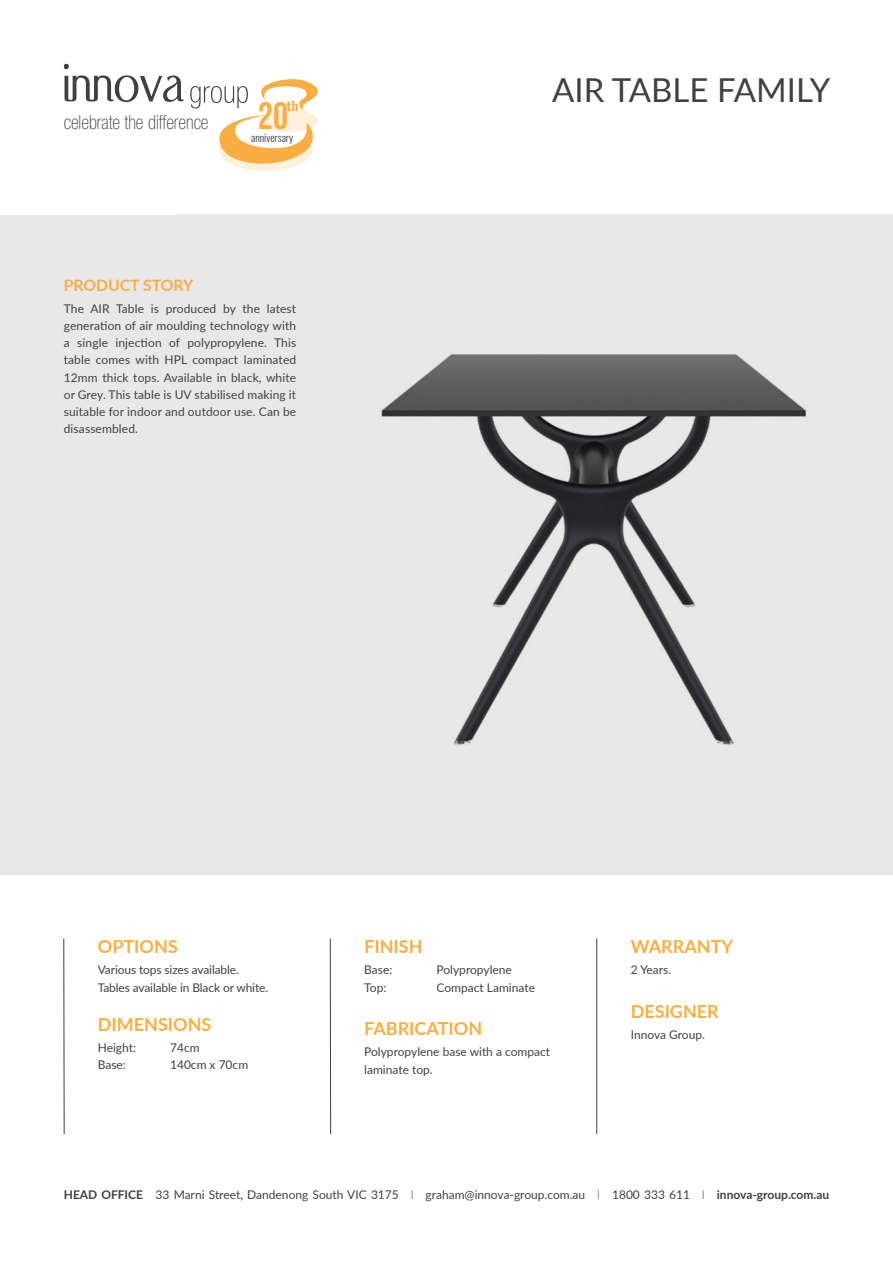
<style>
.page{position:relative;width:893px;height:1263px;background:#fff}
.page>*{position:absolute;margin:0;border:0;box-sizing:border-box;transform-origin:0 0}
.t1{font:700 38.25px "Bebas Neue";color:#faad40}
.t2{font:33px "Lato";color:#424041}
.t3{font:100 condensed 19.5px "Helvetica Neue LT Std";color:#404041;scale:.96 1}
.t4{font:700 18px "Lato";color:#fbae3f}
.t5{font:700 15.75px "Lato";color:#fbae3f}
.t6{font:600 12.6px "Oswald";color:#faad40;scale:1.15 1}
.t7{font:12px/17.2px "Lato";color:#424041}
.t8{font:300 10.65px "Oswald";color:#404041}
.s1{font-weight:700}
</style>
<div class="page">
<div style="left:0;top:215px;width:893px;height:660px;background:#e9e8e8"></div>
<img style="left:381px;top:354px;width:426px;height:392px">
<svg style="left:64px;top:64px;width:120px;height:38px"></svg>
<svg style="left:190px;top:79px;width:128px;height:92px"></svg>
<hr style="left:330px;top:938px;width:1px;height:196px;background:#424041">
<hr style="left:596px;top:938px;width:1px;height:196px;background:#424041">
<hr style="left:63px;top:938px;width:2px;height:196px;background:#424041">
<h3 class="t3" style="left:64px;top:112px;width:152px">celebrate the difference</h3>
<h1 class="t1" style="left:258px;top:95px;width:32px">20</h1>
<p class="t6" style="left:287px;top:97px;width:12px">th</p>
<p class="t8" style="left:251px;top:131px;width:43px">anniversary</p>
<h3 class="t5" style="left:64px;top:274px;width:131px">PRODUCT STORY</h3>
<p class="t7" style="left:64px;top:299px;width:234px;text-align:justify">The AIR Table is produced by the latest generation of air moulding technology with a single injection of polypropylene. This table comes with HPL compact laminated 12mm thick tops. Available in black, white or Grey. This table is UV stabilised making it suitable for indoor and outdoor use. Can be disassembled.</p>
<h2 class="t2" style="left:552px;top:66px;width:280px">AIR TABLE FAMILY</h2>
<h3 class="t4" style="left:98px;top:933px;width:82px">OPTIONS</h3>
<p class="t7" style="left:98px;top:961px;width:172px">Various tops sizes available.<br>Tables available in Black or white.</p>
<h3 class="t4" style="left:98px;top:1011px;width:115px">DIMENSIONS</h3>
<p class="t7" style="left:98px;top:1038px;width:40px">Height:</p>
<p class="t7" style="left:170px;top:1038px;width:31px">74cm</p>
<p class="t7" style="left:98px;top:1056px;width:30px">Base:</p>
<p class="t7" style="left:170px;top:1056px;width:80px">140cm x 70cm</p>
<h3 class="t4" style="left:364px;top:933px;width:60px">FINISH</h3>
<p class="t7" style="left:364px;top:961px;width:30px">Base:</p>
<p class="t7" style="left:437px;top:961px;width:77px">Polypropylene</p>
<p class="t7" style="left:364px;top:978px;width:24px">Top:</p>
<p class="t7" style="left:437px;top:978px;width:100px">Compact Laminate</p>
<h3 class="t4" style="left:364px;top:1015px;width:120px">FABRICATION</h3>
<p class="t7" style="left:364px;top:1043px;width:187px">Polypropylene base with a compact laminate top.</p>
<h3 class="t4" style="left:631px;top:933px;width:104px">WARRANTY</h3>
<p class="t7" style="left:631px;top:961px;width:42px">2 Years.</p>
<h3 class="t4" style="left:631px;top:998px;width:90px">DESIGNER</h3>
<p class="t7" style="left:631px;top:1026px;width:76px">Innova Group.</p>
<p class="t7" style="left:64px;top:1186px;width:767px"><span class="s1">HEAD OFFICE</span> 33 Marni Street, Dandenong South VIC 3175 I graham@innova-group.com.au I 1800 333 611 I <span class="s1">innova-group.com.au</span></p>
</div>
